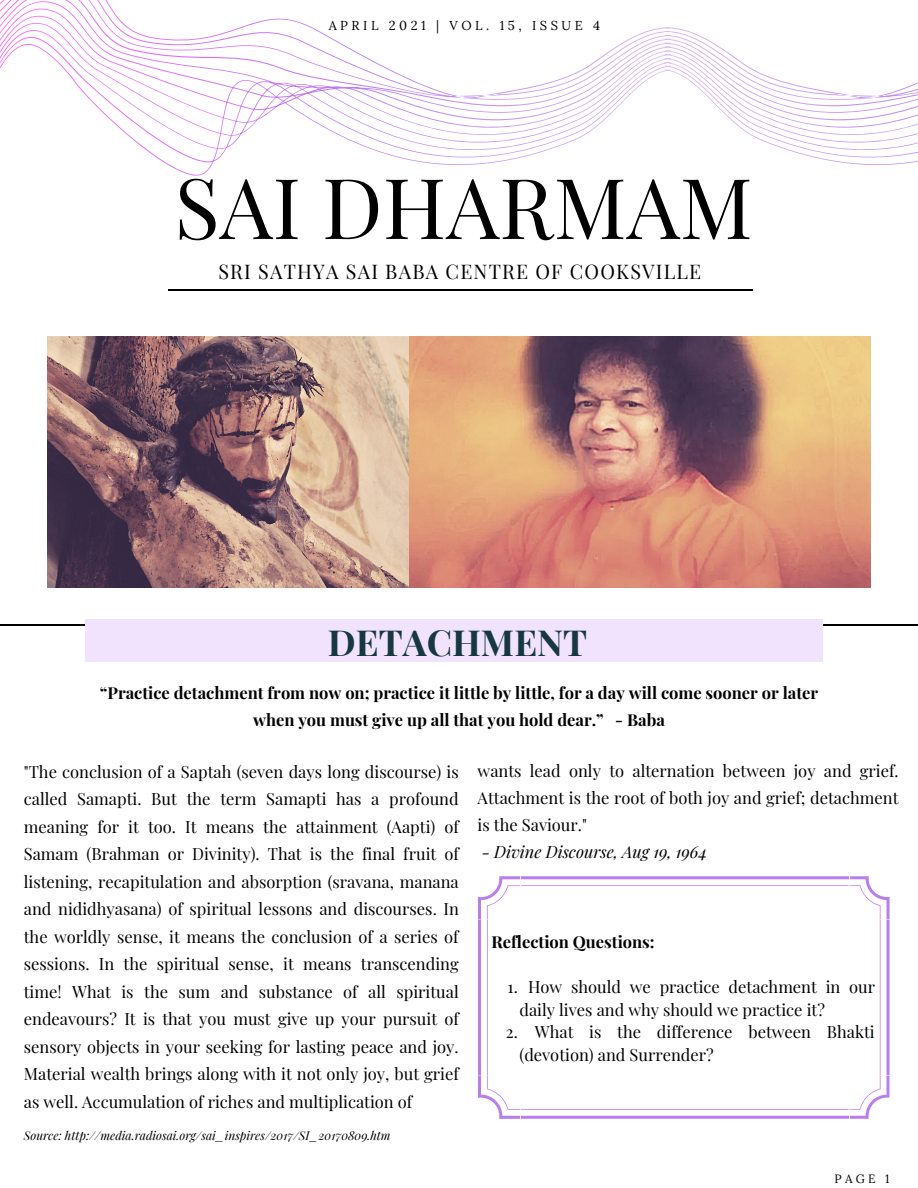
<style>
.page{position:relative;width:918px;height:1188px;background:#fff}
.page>*{position:absolute;margin:0;border:0;box-sizing:border-box;transform-origin:0 0}
.t1{font:84px "Playfair Display";color:#000}
.t2{font:700 36px "Playfair Display";color:#173744}
.t3{font:19.8px "Playfair Display";letter-spacing:.06em;color:#000}
.t4{font:16.5px/27.5px "Playfair Display";color:#000;text-align:justify}
.t5{font:700 16.5px/27px "Playfair Display";color:#000;text-align:center}
.t6{font:italic 16.5px "Playfair Display";color:#000}
.t7{font:12.9px "Lora";letter-spacing:.27em;color:#000}
.t8{font:italic 12px "Playfair Display";color:#000}
.t9{font:12px "Lora";color:#000}
</style>
<div class="page">
<svg style="left:0;top:0;width:664px;height:176px"></svg>
<svg style="left:664px;top:27px;width:254px;height:138px"></svg>
<hr style="left:0;top:625px;width:918px;height:1px;background:#000">
<hr style="left:168px;top:290px;width:585px;height:1px;background:#000">
<img style="left:409px;top:337px;width:462px;height:251px">
<svg style="left:478px;top:876px;width:412px;height:243px"></svg>
<div style="left:86px;top:619px;width:737px;height:43px;background:#f1e3fd"></div>
<img style="left:48px;top:337px;width:361px;height:251px">
<p class="t7" style="left:329px;top:17px;width:273px">APRIL 2021 | VOL. 15, ISSUE 4</p>
<p class="t1" style="left:174px;top:148px;width:580px">SAI DHARMAM</p>
<p class="t3" style="left:218px;top:257px;width:484px">SRI SATHYA SAI BABA CENTRE OF COOKSVILLE</p>
<p class="t2" style="left:328px;top:617px;width:261px">DETACHMENT</p>
<p class="t5" style="left:100px;top:679px;width:720px">“Practice detachment from now on; practice it little by little, for a day will come sooner or later when you must give up all that you hold dear.” - Baba</p>
<p class="t4" style="left:24px;top:757px;width:437px">"The conclusion of a Saptah (seven days long discourse) is called Samapti. But the term Samapti has a profound meaning for it too. It means the attainment (Aapti) of Samam (Brahman or Divinity). That is the final fruit of listening, recapitulation and absorption (sravana, manana and nididhyasana) of spiritual lessons and discourses. In the worldly sense, it means the conclusion of a series of sessions. In the spiritual sense, it means transcending time! What is the sum and substance of all spiritual endeavours? It is that you must give up your pursuit of sensory objects in your seeking for lasting peace and joy.<br>Material wealth brings along with it not only joy, but grief as well. Accumulation of riches and multiplication of</p>
<p class="t8" style="left:24px;top:1127px;width:368px">Source: http://media.radiosai.org/sai_inspires/2017/SI_20170809.htm</p>
<p class="t4" style="left:478px;top:757px;width:423px;line-height:27px">wants lead only to alternation between joy and grief.<br>Attachment is the root of both joy and grief; detachment is the Saviour."</p>
<p class="t6" style="left:482px;top:841px;width:227px">- Divine Discourse, Aug 19, 1964</p>
<p class="t5" style="left:491px;top:928px;width:165px">Reflection Questions:</p>
<p class="t4" style="left:508px;top:973px;width:12px">1.</p>
<p class="t4" style="left:506px;top:1018px;width:14px">2.</p>
<p class="t4" style="left:519px;top:975px;width:357px;line-height:22.5px;text-indent:9px">How should we practice detachment in our daily lives and why should we practice it?</p>
<p class="t4" style="left:519px;top:1020px;width:357px;line-height:22.5px;text-indent:15px">What is the difference between Bhakti (devotion) and Surrender?</p>
<p class="t9" style="left:835px;top:1171px;width:57px">PAGE 1</p>
</div>
